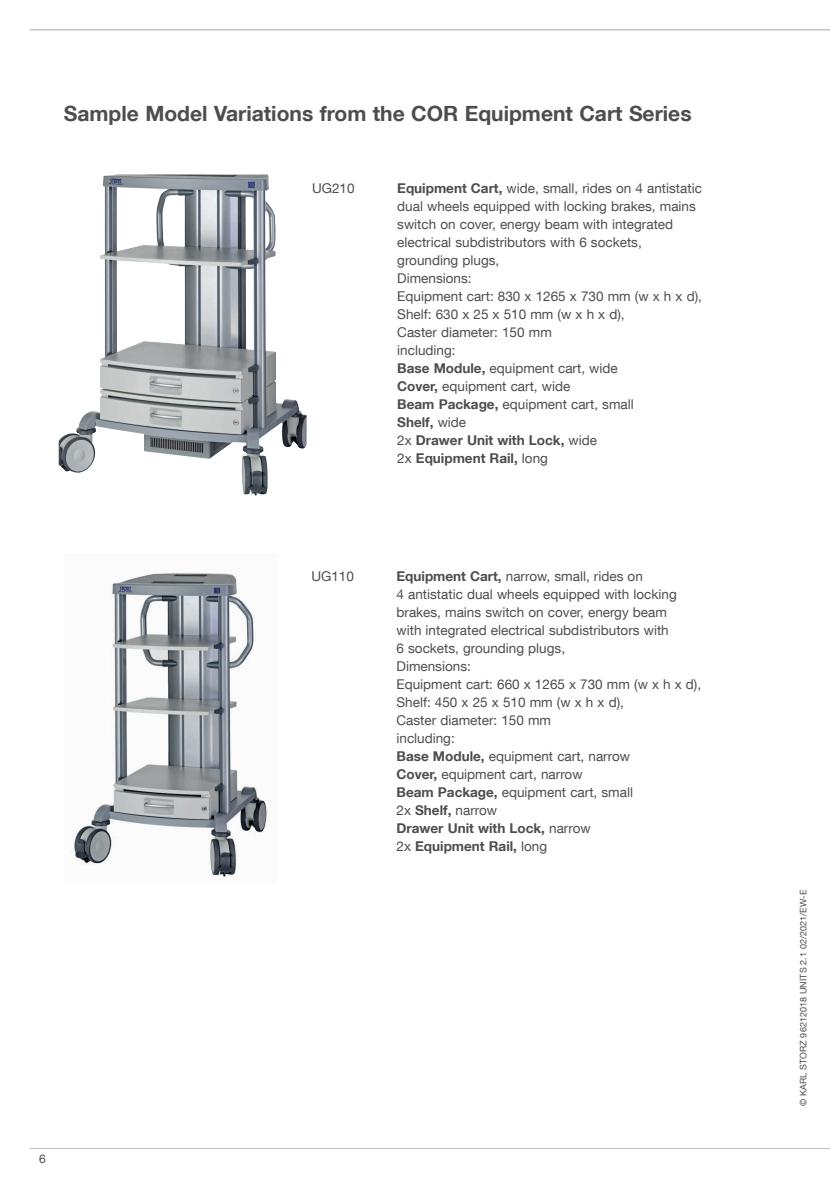
<style>
.page{position:relative;width:830px;height:1191px;background:#fff}
.page>*{position:absolute;margin:0;border:0;box-sizing:border-box;transform-origin:0 0}
.t1{font:700 21px "KS Helvetica Neue";color:#4d4d4f}
.t2{font:13.5px/18px "KS Helvetica Neue";color:#4d4d4f}
.t3{font:12px "KS Helvetica Neue";color:#4d4d4f}
.t4{font:9px "KS Helvetica Neue";letter-spacing:.01em;color:#4d4d4f}
.s1{font-weight:700}
</style>
<div class="page">
<hr style="left:30px;top:1148px;width:799px;height:1px;background:#bcbec0">
<hr style="left:30px;top:29px;width:799px;height:1px;background:#bcbec0">
<img style="left:59px;top:174px;width:247px;height:321px">
<img style="left:71px;top:572px;width:197px;height:305px">
<h1 class="t1" style="left:64px;top:101px;width:629px">Sample Model Variations from the COR Equipment Cart Series</h1>
<p class="t2" style="left:312px;top:178px;width:44px">UG210</p>
<p class="t2" style="left:397px;top:178px;width:306px"><span class="s1">Equipment Cart,</span> wide, small, rides on 4 antistatic dual wheels equipped with locking brakes, mains switch on cover, energy beam with integrated electrical subdistributors with 6 sockets, grounding plugs,<br>Dimensions:<br>Equipment cart: 830 x 1265 x 730 mm (w x h x d),<br>Shelf: 630 x 25 x 510 mm (w x h x d),<br>Caster diameter: 150 mm<br>including:<br><span class="s1">Base Module,</span> equipment cart, wide<br><span class="s1">Cover,</span> equipment cart, wide<br><span class="s1">Beam Package,</span> equipment cart, small<br><span class="s1">Shelf,</span> wide<br>2x <span class="s1">Drawer Unit with Lock,</span> wide<br>2x <span class="s1">Equipment Rail,</span> long</p>
<p class="t2" style="left:311px;top:567px;width:44px">UG110</p>
<p class="t2" style="left:396px;top:567px;width:306px"><span class="s1">Equipment Cart,</span> narrow, small, rides on<br>4 antistatic dual wheels equipped with locking brakes, mains switch on cover, energy beam<br>with integrated electrical subdistributors with<br>6 sockets, grounding plugs,<br>Dimensions:<br>Equipment cart: 660 x 1265 x 730 mm (w x h x d),<br>Shelf: 450 x 25 x 510 mm (w x h x d),<br>Caster diameter: 150 mm<br>including:<br><span class="s1">Base Module,</span> equipment cart, narrow<br><span class="s1">Cover,</span> equipment cart, narrow<br><span class="s1">Beam Package,</span> equipment cart, small<br>2x <span class="s1">Shelf,</span> narrow<br><span class="s1">Drawer Unit with Lock,</span> narrow<br>2x <span class="s1">Equipment Rail,</span> long</p>
<p class="t3" style="left:39px;top:1151px;width:8px">6</p>
<p class="t4" style="left:797px;top:1106px;width:218px;rotate:-90deg">© KARL STORZ 96212018 UNITS 2.1 02/2021/EW-E</p>
</div>
